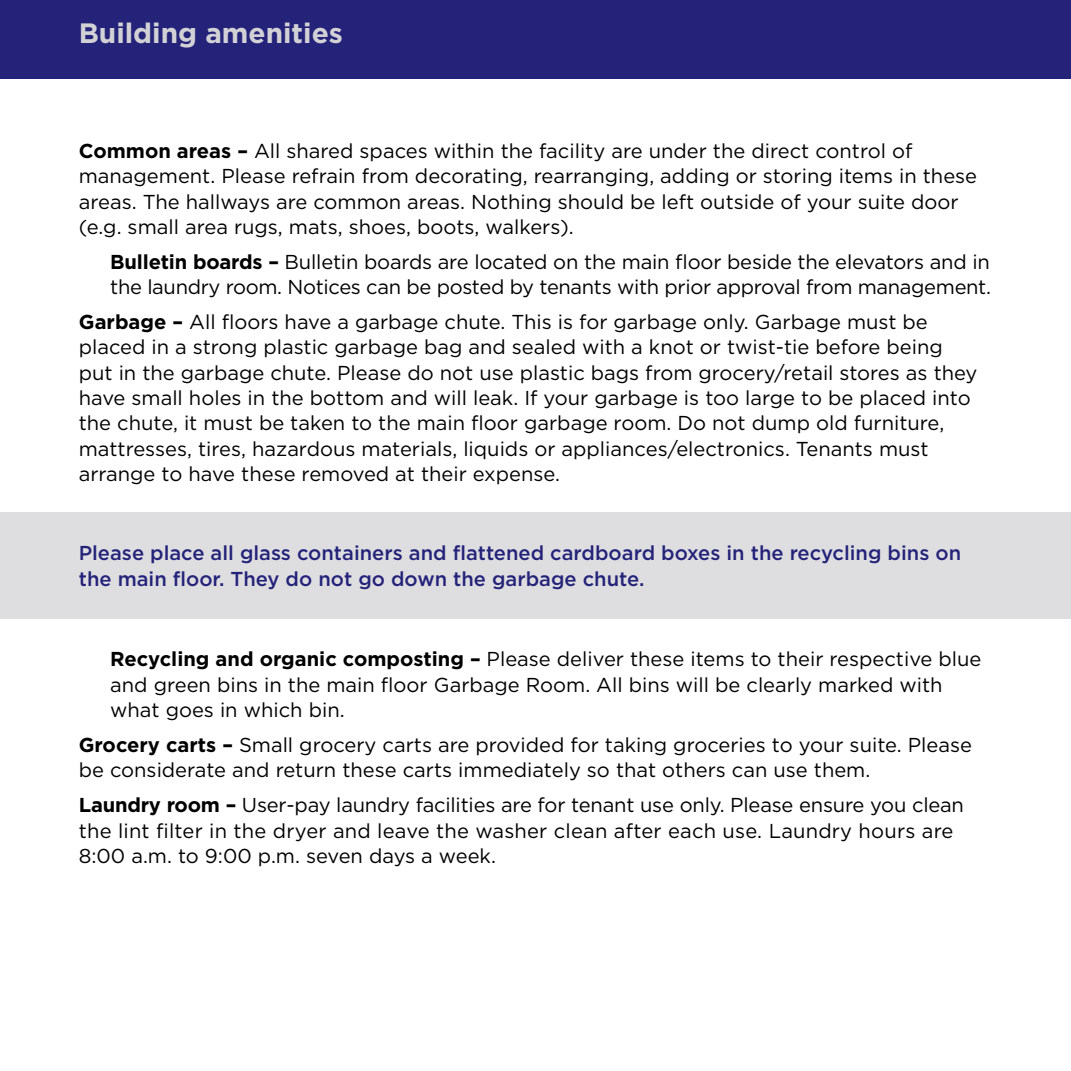
<style>
.page{position:relative;width:1071px;height:1071px;background:#fff}
.page>*{position:absolute;margin:0;border:0;box-sizing:border-box;transform-origin:0 0}
.body{font:700 28px "Gotham";color:#d2d2d6}
.body-2{font:20.12px/25.4px "Gotham";color:#000}
.body_indented{font:20.12px/25.4px "Gotham";letter-spacing:-.01em;color:#000}
.body-3{font:500 20.12px/25.4px "Gotham";color:#252379}
.s1{font-weight:700}
</style>
<div class="page">
<div style="left:0;top:0;width:1071px;height:79px;background:#252379"></div>
<div style="left:0;top:513px;width:1071px;height:106px;background:#dedee1"></div>
<p class="body" style="left:79px;top:14px;width:266px">Building amenities</p>
<p class="body-2" style="left:79px;top:138px;width:900px"><span class="s1">Common areas –</span> All shared spaces within the facility are under the direct control of management. Please refrain from decorating, rearranging, adding or storing items in these areas. The hallways are common areas. Nothing should be left outside of your suite door (e.g. small area rugs, mats, shoes, boots, walkers).</p>
<p class="body_indented" style="left:110px;top:249px;width:882px"><span class="s1">Bulletin boards –</span> Bulletin boards are located on the main floor beside the elevators and in the laundry room. Notices can be posted by tenants with prior approval from management.</p>
<p class="body-2" style="left:79px;top:309px;width:900px"><span class="s1">Garbage –</span> All floors have a garbage chute. This is for garbage only. Garbage must be placed in a strong plastic garbage bag and sealed with a knot or twist-tie before being put in the garbage chute. Please do not use plastic bags from grocery/retail stores as they have small holes in the bottom and will leak. If your garbage is too large to be placed into the chute, it must be taken to the main floor garbage room. Do not dump old furniture, mattresses, tires, hazardous materials, liquids or appliances/electronics. Tenants must arrange to have these removed at their expense.</p>
<p class="body-3" style="left:79px;top:540px;width:884px">Please place all glass containers and flattened cardboard boxes in the recycling bins on the main floor. They do not go down the garbage chute.</p>
<p class="body_indented" style="left:110px;top:646px;width:873px"><span class="s1">Recycling and organic composting –</span> Please deliver these items to their respective blue and green bins in the main floor Garbage Room. All bins will be clearly marked with what goes in which bin.</p>
<p class="body-2" style="left:79px;top:732px;width:895px"><span class="s1">Grocery carts –</span> Small grocery carts are provided for taking groceries to your suite. Please be considerate and return these carts immediately so that others can use them.</p>
<p class="body-2" style="left:79px;top:792px;width:887px"><span class="s1">Laundry room –</span> User-pay laundry facilities are for tenant use only. Please ensure you clean the lint filter in the dryer and leave the washer clean after each use. Laundry hours are<br>8:00 a.m. to 9:00 p.m. seven days a week.</p>
</div>
